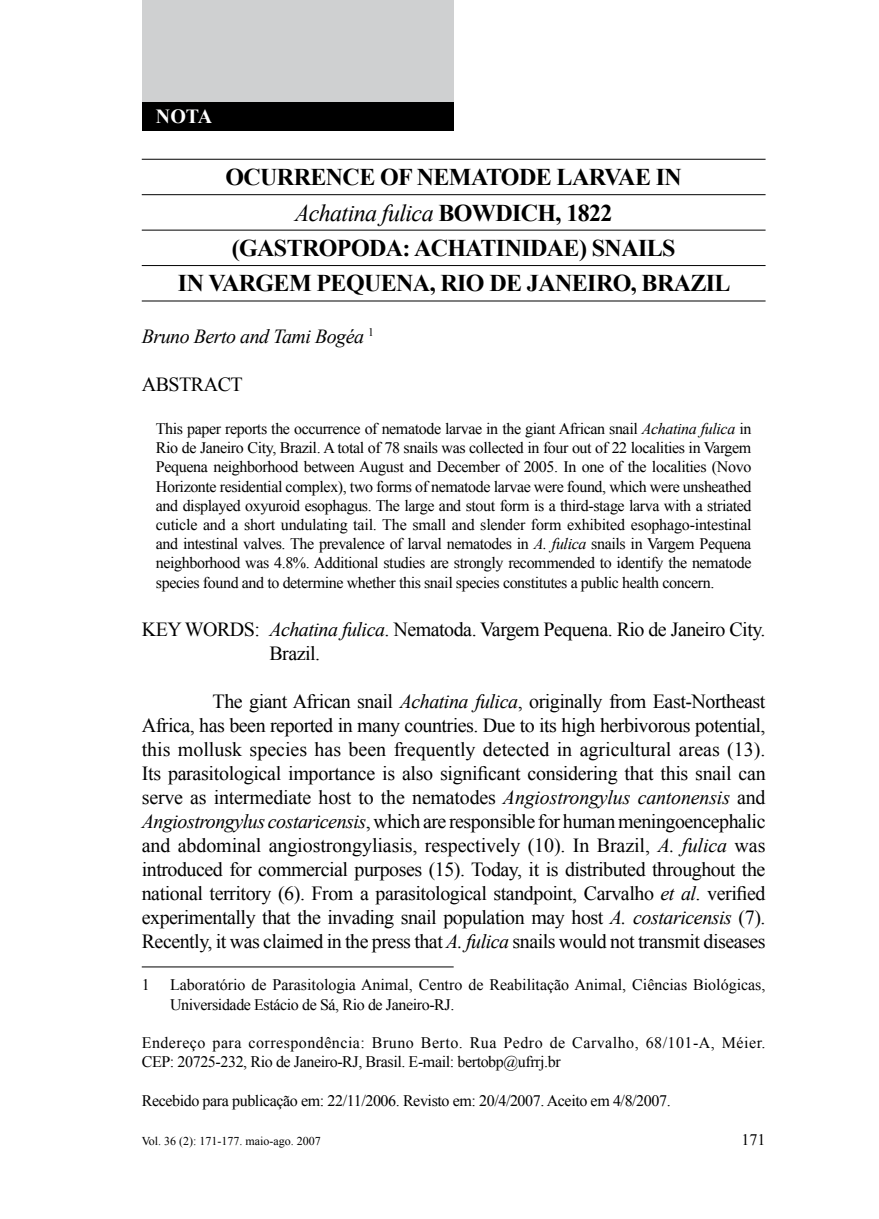
<style>
.page{position:relative;width:879px;height:1219px;background:#fff}
.page>*{position:absolute;margin:0;border:0;box-sizing:border-box;transform-origin:0 0}
.t1{font:700 24px "Times New Roman";letter-spacing:-.025em;color:#000}
.t2{font:italic 24px "Times New Roman";letter-spacing:-.025em;color:#000}
.t3{font:20px/24px "Times New Roman";letter-spacing:-.025em;color:#000}
.t4{font:italic 20px "Times New Roman";letter-spacing:-.025em;color:#000}
.t5{font:700 20px "Times New Roman";color:#fff}
.t6{font:16px/19.2px "Times New Roman";letter-spacing:-.025em;color:#000;text-align:justify}
.t7{font:16px/19.2px "Times New Roman";letter-spacing:.03em;color:#000}
.t8{font:16px/19.2px "Times New Roman";color:#000}
.t9{font:12px "Times New Roman";color:#000}
.s1{font-weight:700;font-style:normal}
.s2{font-style:italic}
</style>
<div class="page">
<div style="left:142px;top:0;width:312px;height:102px;background:#cfd0d1"></div>
<div style="left:142px;top:102px;width:312px;height:28px;background:#000"></div>
<hr style="left:142px;top:159px;width:623px;height:1px;background:#000">
<hr style="left:142px;top:194px;width:623px;height:1px;background:#000">
<hr style="left:142px;top:230px;width:623px;height:1px;background:#000">
<hr style="left:142px;top:265px;width:623px;height:1px;background:#000">
<hr style="left:142px;top:300px;width:623px;height:1px;background:#000">
<hr style="left:142px;top:967px;width:312px;height:1px;background:#000">
<p class="t5" style="left:156px;top:102px;width:58px">Nota</p>
<p class="t1" style="left:225px;top:160px;width:263px">OCURRENCE OF NEMATO</p>
<p class="t1" style="left:519px;top:160px;width:164px">DE LARVAE IN</p>
<p class="t2" style="left:295px;top:196px;width:319px">Achatina fulica <span class="s1">BOWDICH, 1822</span></p>
<p class="t1" style="left:232px;top:231px;width:445px">(GASTROPODA: ACHATINIDAE) SNAILS</p>
<p class="t1" style="left:178px;top:267px;width:554px">IN VARGEM PEQUENA, RIO DE JANEIRO, BRAZIL</p>
<p class="t4" style="left:142px;top:322px;width:224px">Bruno Berto and Tami Bogéa</p>
<p class="t3" style="left:142px;top:372px;width:102px">ABSTRACT</p>
<p class="t6" style="left:156px;top:419px;width:597px">This paper reports the occurrence of nematode larvae in the giant African snail <span class="s2">Achatina fulica</span> in Rio de Janeiro City, Brazil. A total of 78 snails was collected in four out of 22 localities in Vargem Pequena neighborhood between August and December of 2005. In one of the localities (Novo Horizonte residential complex), two forms of nematode larvae were found, which were unsheathed and displayed oxyuroid esophagus. The large and stout form is a third-stage larva with a striated cuticle and a short undulating tail. The small and slender form exhibited esophago-intestinal and intestinal valves. The prevalence of larval nematodes in <span class="s2">A. fulica</span> snails in Vargem Pequena neighborhood was 4.8%. Additional studies are strongly recommended to identify the nematode species found and to determine whether this snail species constitutes a public health concern.</p>
<p class="t3" style="left:269px;top:617px;width:498px;text-indent:-128px">KEY WORDS: <span class="s2">Achatina fulica</span>. Nematoda. Vargem Pequena. Rio de Janeiro City.<br>Brazil.</p>
<p class="t3" style="left:142px;top:689px;width:625px;text-align:justify;text-indent:71px">The giant African snail <span class="s2">Achatina fulica</span>, originally from East-Northeast Africa, has been reported in many countries. Due to its high herbivorous potential, this mollusk species has been frequently detected in agricultural areas (13).<br>Its parasitological importance is also significant considering that this snail can serve as intermediate host to the nematodes <span class="s2">Angiostrongylus cantonensis</span> and <span class="s2">Angiostrongylus costaricensis</span>, which are responsible for human meningoencephalic and abdominal angiostrongyliasis, respectively (10). In Brazil, <span class="s2">A. fulica</span> was introduced for commercial purposes (15). Today, it is distributed throughout the national territory (6). From a parasitological standpoint, Carvalho <span class="s2">et al</span>. verified experimentally that the invading snail population may host <span class="s2">A. costaricensis</span> (7).<br>Recently, it was claimed in the press that <span class="s2">A. fulica</span> snails would not transmit diseases</p>
<p class="t8" style="left:170px;top:975px;width:597px">Laboratório de Parasitologia Animal, Centro de Reabilitação Animal, Ciências Biológicas,<br>Universidade Estácio de Sá, Rio de Janeiro-RJ.</p>
<p class="t7" style="left:142px;top:1033px;width:625px">Endereço para correspondência: Bruno Berto. Rua Pedro de Carvalho, 68/101-A, Méier.<br>CEP: 20725-232, Rio de Janeiro-RJ, Brasil. E-mail: bertobp@ufrrj.br</p>
<p class="t6" style="left:142px;top:1090px;width:530px">Recebido para publicação em: 22/11/2006. Revisto em: 20/4/2007. Aceito em 4/8/2007.</p>
<p class="t9" style="left:142px;top:1133px;width:181px">Vol. 36 (2): 171-177. maio-ago. 2007</p>
<p class="t6" style="left:741px;top:1130px;width:25px">171</p>
</div>
